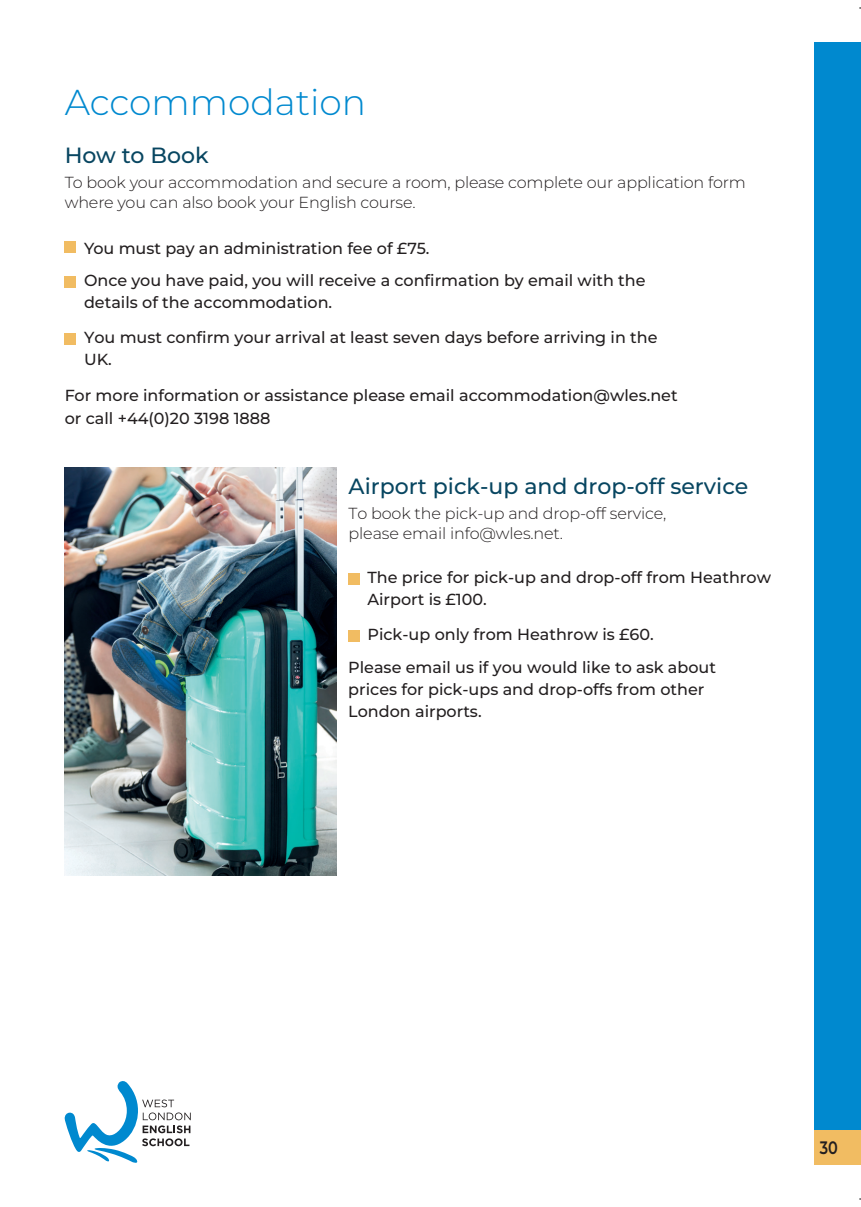
<style>
.page{position:relative;width:861px;height:1207px;background:#fff}
.page>*{position:absolute;margin:0;border:0;box-sizing:border-box;transform-origin:0 0}
.t1{font:300 36px "Montserrat";color:#0089cf}
.t2{font:500 22px "Montserrat";color:#084661}
.t3{font:600 18px "Montserrat";color:#231f20;scale:.8 1}
.t4{font:500 16px/22px "Montserrat";color:#231f20}
.t5{font:300 16px/20px "Montserrat";letter-spacing:-.01em;color:#231f20}
</style>
<div class="page">
<div style="left:814px;top:43px;width:47px;height:1121px;background:#0089cf"></div>
<svg style="left:65px;top:1081px;width:126px;height:81px"></svg>
<div style="left:814px;top:1130px;width:47px;height:34px;background:#f1bc62"></div>
<div style="left:65px;top:242px;width:11px;height:11px;background:#f1bc62"></div>
<div style="left:65px;top:276px;width:11px;height:12px;background:#f1bc62"></div>
<div style="left:65px;top:333px;width:11px;height:12px;background:#f1bc62"></div>
<div style="left:348px;top:573px;width:11px;height:11px;background:#f1bc62"></div>
<div style="left:348px;top:630px;width:11px;height:11px;background:#f1bc62"></div>
<img style="left:65px;top:467px;width:272px;height:408px">
<h1 class="t1" style="left:65px;top:78px;width:303px">Accommodation</h1>
<h2 class="t2" style="left:65px;top:140px;width:145px">How to Book</h2>
<p class="t5" style="left:65px;top:172px;width:682px">To book your accommodation and secure a room, please complete our application form where you can also book your English course.</p>
<p class="t4" style="left:84px;top:232px;width:563px;line-height:32px">You must pay an administration fee of £75.<br>Once you have paid, you will receive a confirmation by email with the</p>
<p class="t4" style="left:84px;top:285px;width:575px;line-height:34.8px">details of the accommodation.<br>You must confirm your arrival at least seven days before arriving in the</p>
<p class="t4" style="left:84px;top:348px;width:29px">UK.</p>
<p class="t4" style="left:65px;top:384px;width:614px">For more information or assistance please email accommodation@wles.net or call +44(0)20 3198 1888</p>
<h2 class="t2" style="left:348px;top:472px;width:401px">Airport pick-up and drop-off service</h2>
<p class="t5" style="left:348px;top:503px;width:319px">To book the pick-up and drop-off service, please email info@wles.net.</p>
<p class="t4" style="left:367px;top:566px;width:405px">The price for pick-up and drop-off from Heathrow<br>Airport is £100.</p>
<p class="t4" style="left:348px;top:617px;width:369px;line-height:33px;text-indent:19px">Pick-up only from Heathrow is £60.<br>Please email us if you would like to ask about</p>
<p class="t4" style="left:348px;top:678px;width:358px">prices for pick-ups and drop-offs from other<br>London airports.</p>
<p class="t3" style="left:819px;top:1135px;width:24px">30</p>
</div>
